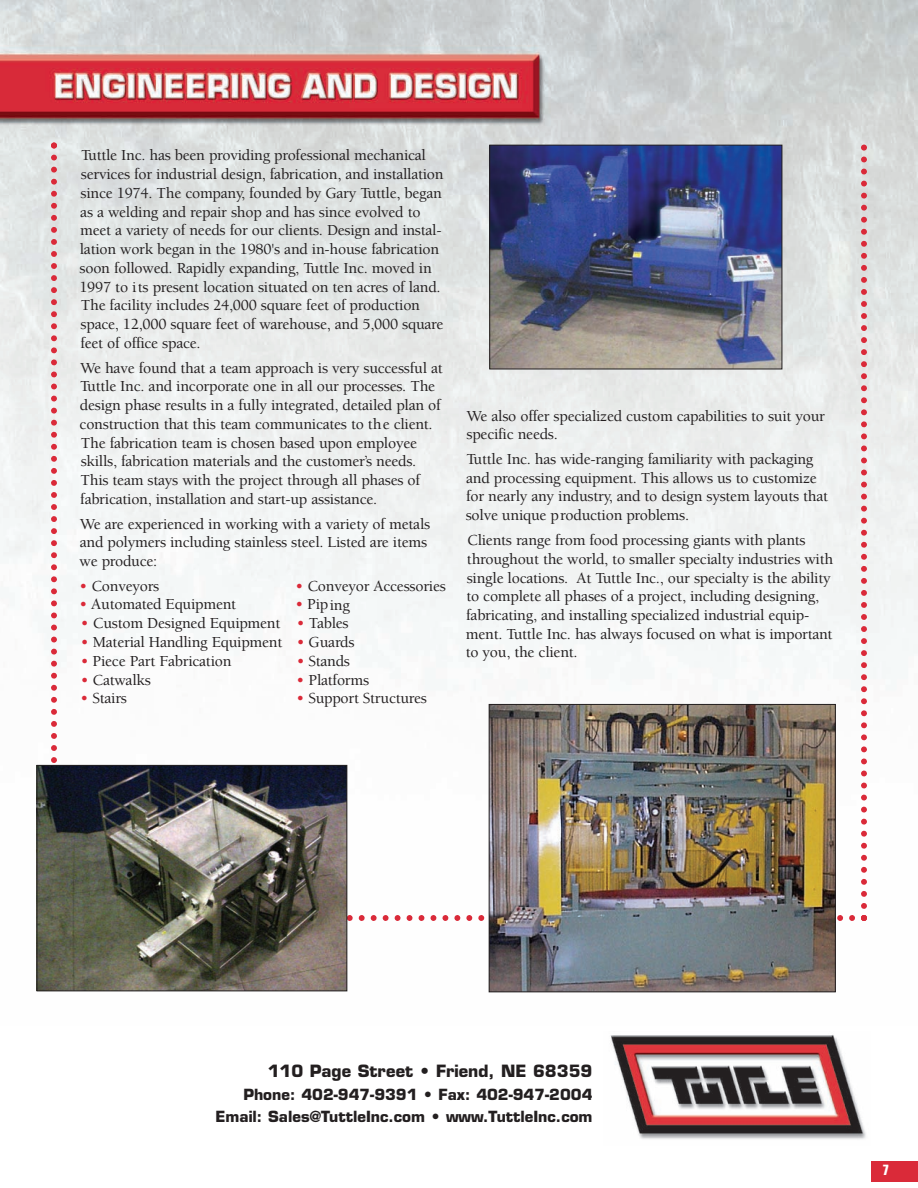
<style>
.page{position:relative;width:918px;height:1188px;background:#fff}
.page>*{position:absolute;margin:0;border:0;box-sizing:border-box;transform-origin:0 0}
.t1{font:700 16.5px "Eurostile";color:#231f20}
.t2{font:500 15.75px/18.8px "Berkeley";letter-spacing:-.015em;color:#231f20}
.t3{font:700 15px/22.5px "Eurostile";color:#231f20;text-align:right}
.t4{font:700 condensed 14.25px "Eurostile";color:#fff}
.s1{color:#da2a39}
</style>
<div class="page">
<img style="left:1px;top:0;width:917px;height:993px">
<svg style="left:51px;top:142px;width:6px;height:623px"></svg>
<img style="left:491px;top:921px;width:343px;height:69px">
<img style="left:39px;top:767px;width:306px;height:222px">
<div style="left:37px;top:765px;width:310px;height:226px;border:1px solid #231f20"></div>
<img style="left:179px;top:145px;width:688px;height:776px">
<img style="left:491px;top:147px;width:289px;height:220px">
<div style="left:489px;top:145px;width:293px;height:224px;border:1px solid #231f20"></div>
<div style="left:871px;top:1161px;width:47px;height:20px;background:#da2a39"></div>
<img style="left:610px;top:1035px;width:256px;height:105px">
<p class="t2" style="left:79px;top:146px;width:366px">Tuttle Inc. has been providing professional mechanical services for industrial design, fabrication, and installation since 1974. The company, founded by Gary Tuttle, began as a welding and repair shop and has since evolved to meet a variety of needs for our clients. Design and instal&shy;lation work began in the 1980's and in-house fabrication soon followed. Rapidly expanding, Tuttle Inc. moved in 1997 to its present location situated on ten acres of land.<br>The facility includes 24,000 square feet of production space, 12,000 square feet of warehouse, and 5,000 square feet of office space.</p>
<p class="t2" style="left:80px;top:359px;width:365px">We have found that a team approach is very successful at Tuttle Inc. and incorporate one in all our processes. The design phase results in a fully integrated, detailed plan of construction that this team communicates to the client.<br>The fabrication team is chosen based upon employee skills, fabrication materials and the customer’s needs.<br>This team stays with the project through all phases of fabrication, installation and start-up assistance.</p>
<p class="t2" style="left:80px;top:515px;width:352px">We are experienced in working with a variety of metals and polymers including stainless steel. Listed are items we produce:</p>
<p class="t2" style="left:80px;top:577px;width:81px"><span class="s1">•</span> Conveyors</p>
<p class="t2" style="left:296px;top:577px;width:152px"><span class="s1">•</span> Conveyor Accessories</p>
<p class="t2" style="left:79px;top:595px;width:158px"><span class="s1">•</span> Automated Equipment</p>
<p class="t2" style="left:295px;top:596px;width:56px"><span class="s1">•</span> Piping</p>
<p class="t2" style="left:81px;top:614px;width:269px"><span class="s1">•</span> Custom Designed Equipment <span class="s1">•</span> Tables</p>
<p class="t2" style="left:81px;top:633px;width:275px"><span class="s1">•</span> Material Handling Equipment <span class="s1">•</span> Guards</p>
<p class="t2" style="left:81px;top:652px;width:152px"><span class="s1">•</span> Piece Part Fabrication</p>
<p class="t2" style="left:297px;top:652px;width:55px"><span class="s1">•</span> Stands</p>
<p class="t2" style="left:81px;top:671px;width:72px"><span class="s1">•</span> Catwalks</p>
<p class="t2" style="left:297px;top:671px;width:74px"><span class="s1">•</span> Platforms</p>
<p class="t2" style="left:81px;top:689px;width:48px"><span class="s1">•</span> Stairs</p>
<p class="t2" style="left:297px;top:689px;width:132px"><span class="s1">•</span> Support Structures</p>
<p class="t2" style="left:467px;top:407px;width:360px">We also offer specialized custom capabilities to suit your specific needs.</p>
<p class="t2" style="left:466px;top:450px;width:364px">Tuttle Inc. has wide-ranging familiarity with packaging and processing equipment. This allows us to customize for nearly any industry, and to design system layouts that solve unique production problems.</p>
<p class="t2" style="left:466px;top:531px;width:369px">Clients range from food processing giants with plants throughout the world, to smaller specialty industries with single locations. At Tuttle Inc., our specialty is the ability to complete all phases of a project, including designing, fabricating, and installing specialized industrial equip&shy;ment. Tuttle Inc. has always focused on what is important to you, the client.</p>
<p class="t1" style="left:268px;top:1061px;width:326px">110 Page Street • Friend, NE 68359</p>
<p class="t3" style="left:215px;top:1083px;width:379px">Phone: 402-947-9391 • Fax: 402-947-2004<br>Email: Sales@TuttleInc.com • www.TuttleInc.com</p>
<p class="t4" style="left:882px;top:1161px;width:9px">7</p>
</div>
